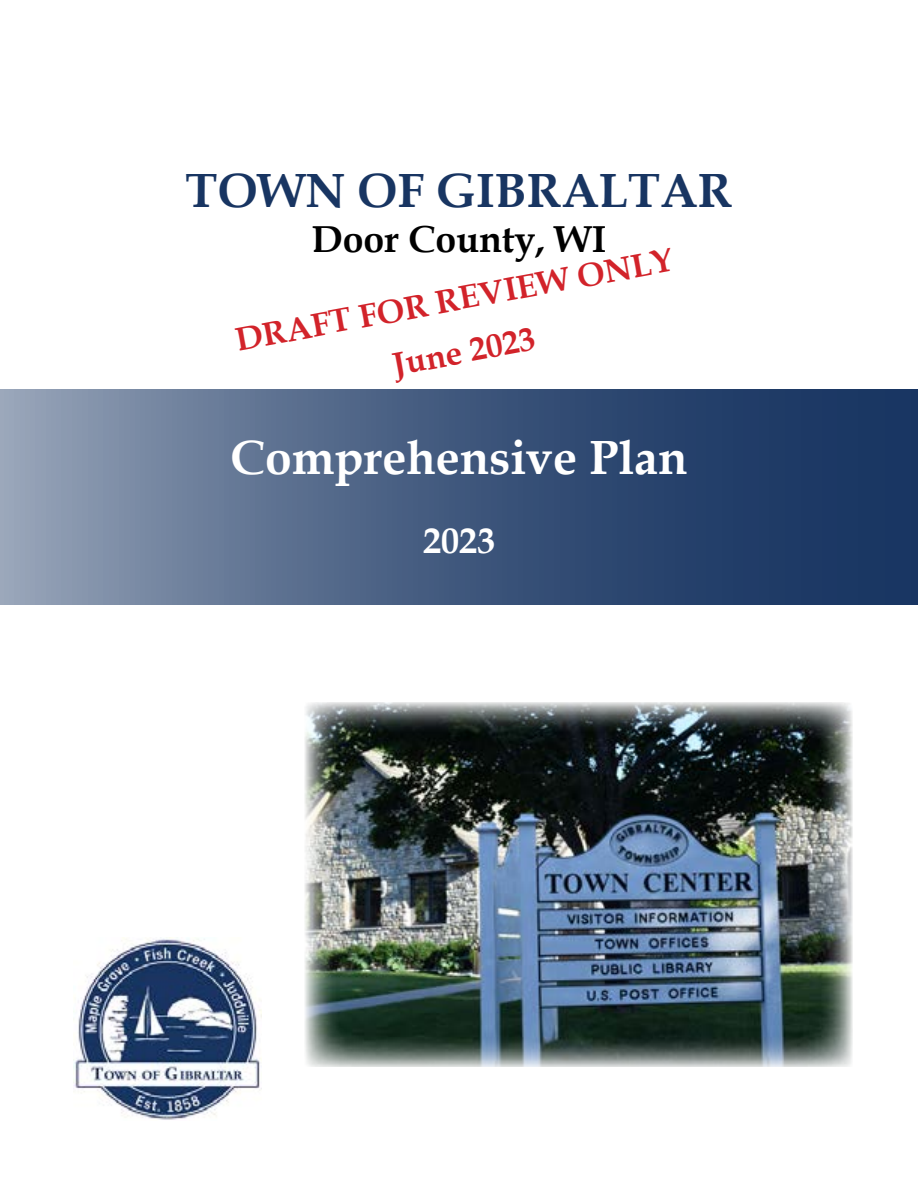
<style>
.page{position:relative;width:918px;height:1188px;background:#fff}
.page>*{position:absolute;margin:0;border:0;box-sizing:border-box;transform-origin:0 0}
.t1{font:700 48px "Book Antiqua";color:#fff}
.t2{font:700 48px "Book Antiqua";color:#183562}
.t3{font:700 37.5px "Book Antiqua";color:#000}
.t4{font:700 36px "Book Antiqua";color:#fff}
.t5{font:700 33px/53.1px "Book Antiqua";color:#d2232a;text-align:center}
</style>
<div class="page">
<svg style="left:0;top:389px;width:918px;height:216px;background:#485f82"></svg>
<img style="left:73px;top:938px;width:189px;height:182px">
<img style="left:305px;top:702px;width:547px;height:365px">
<h1 class="t2" style="left:186px;top:158px;width:548px">TOWN OF GIBRALTAR</h1>
<p class="t3" style="left:312px;top:214px;width:296px">Door County, WI</p>
<p class="t5" style="left:231px;top:316px;width:446px;rotate:-11deg">DRAFT FOR REVIEW ONLY<br>June 2023</p>
<h1 class="t1" style="left:230px;top:425px;width:459px">Comprehensive Plan</h1>
<p class="t4" style="left:423px;top:516px;width:73px">2023</p>
</div>
